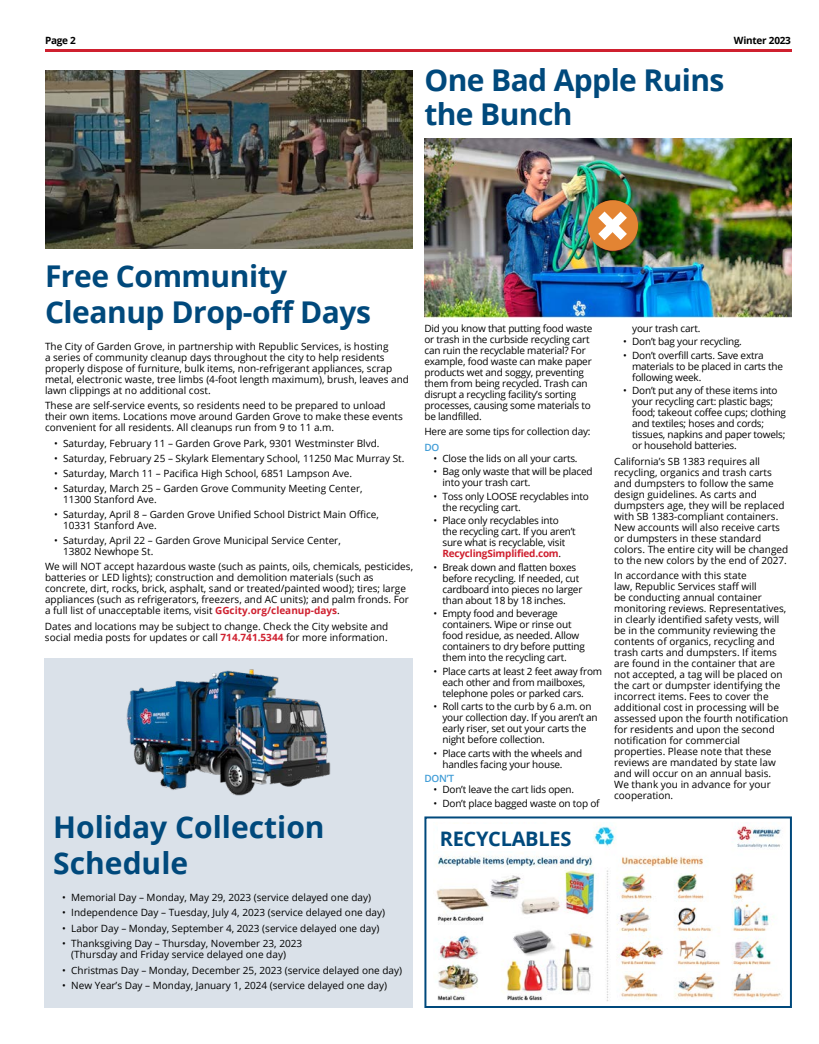
<style>
.page{position:relative;width:819px;height:1044px;background:#fff}
.page>*{position:absolute;margin:0;border:0;box-sizing:border-box;transform-origin:0 0}
.t1{font:700 30px/36px "Open Sans";letter-spacing:-.015em;color:#00497c}
.t2{font:700 20px "Open Sans";letter-spacing:-.015em;color:#00497c}
.t3{font:10px/11px "Open Sans";color:#000}
.t4{font:10px/11px "Open Sans";letter-spacing:-.02em;color:#000}
.t5{font:700 10px "Open Sans";letter-spacing:-.025em;color:#000}
.t6{font:600 10px "Open Sans";color:#419dd7}
.s1{font-weight:700;color:#cf202f}
</style>
<div class="page">
<hr style="left:45px;top:49px;width:747px;height:2px;background:#cf202f">
<img style="left:45px;top:70px;width:368px;height:178px">
<div style="left:44px;top:659px;width:369px;height:349px;background:#dae1e9"></div>
<img style="left:126px;top:669px;width:205px;height:127px">
<img style="left:424px;top:139px;width:368px;height:178px">
<img style="left:436px;top:825px;width:346px;height:176px">
<div style="left:424px;top:816px;width:368px;height:192px;border:2px solid #00497c"></div>
<div style="left:438px;top:825px;width:153px;height:26px;background:#fff"></div>
<svg style="left:588px;top:200px;width:50px;height:51px"></svg>
<svg style="left:589px;top:202px;width:47px;height:48px"></svg>
<p class="t5" style="left:45px;top:33px;width:32px">Page 2</p>
<p class="t5" style="left:734px;top:33px;width:59px">Winter 2023</p>
<h1 class="t1" style="left:424px;top:63px;width:302px;line-height:34px">One Bad Apple Ruins the Bunch</h1>
<h1 class="t1" style="left:45px;top:258px;width:328px">Free Community<br>Cleanup Drop-off Days</h1>
<p class="t3" style="left:45px;top:340px;width:366px">The City of Garden Grove, in partnership with Republic Services, is hosting<br>a series of community cleanup days throughout the city to help residents properly dispose of furniture, bulk items, non-refrigerant appliances, scrap metal, electronic waste, tree limbs (4-foot length maximum), brush, leaves and lawn clippings at no additional cost.</p>
<p class="t3" style="left:45px;top:400px;width:359px">These are self-service events, so residents need to be prepared to unload their own items. Locations move around Garden Grove to make these events convenient for all residents. All cleanups run from 9 to 11 a.m.</p>
<p class="t3" style="left:54px;top:437px;width:327px">• Saturday, February 11 – Garden Grove Park, 9301 Westminster Blvd.</p>
<p class="t3" style="left:54px;top:452px;width:352px">• Saturday, February 25 – Skylark Elementary School, 11250 Mac Murray St.</p>
<p class="t3" style="left:54px;top:467px;width:300px">• Saturday, March 11 – Pacifica High School, 6851 Lampson Ave.</p>
<p class="t3" style="left:63px;top:482px;width:301px;text-indent:-9px">• Saturday, March 25 – Garden Grove Community Meeting Center,<br>11300 Stanford Ave.</p>
<p class="t3" style="left:63px;top:509px;width:317px;text-indent:-9px">• Saturday, April 8 – Garden Grove Unified School District Main Office,<br>10331 Stanford Ave.</p>
<p class="t3" style="left:63px;top:535px;width:279px;text-indent:-9px">• Saturday, April 22 – Garden Grove Municipal Service Center,<br>13802 Newhope St.</p>
<p class="t3" style="left:45px;top:561px;width:370px">We will NOT accept hazardous waste (such as paints, oils, chemicals, pesticides, batteries or LED lights); construction and demolition materials (such as concrete, dirt, rocks, brick, asphalt, sand or treated/painted wood); tires; large appliances (such as refrigerators, freezers, and AC units); and palm fronds. For a full list of unacceptable items, visit <span class="s1">GGcity.org/cleanup-days</span>.</p>
<p class="t3" style="left:45px;top:621px;width:345px">Dates and locations may be subject to change. Check the City website and social media posts for updates or call <span class="s1">714.741.5344</span> for more information.</p>
<h1 class="t1" style="left:53px;top:809px;width:273px">Holiday Collection<br>Schedule</h1>
<p class="t3" style="left:62px;top:891px;width:310px">• Memorial Day – Monday, May 29, 2023 (service delayed one day)</p>
<p class="t3" style="left:62px;top:907px;width:324px">• Independence Day – Tuesday, July 4, 2023 (service delayed one day)</p>
<p class="t3" style="left:62px;top:922px;width:319px">• Labor Day – Monday, September 4, 2023 (service delayed one day)</p>
<p class="t3" style="left:71px;top:938px;width:232px;text-indent:-9px">• Thanksgiving Day – Thursday, November 23, 2023 (Thursday and Friday service delayed one day)</p>
<p class="t3" style="left:62px;top:964px;width:341px">• Christmas Day – Monday, December 25, 2023 (service delayed one day)</p>
<p class="t3" style="left:62px;top:980px;width:326px">• New Year’s Day – Monday, January 1, 2024 (service delayed one day)</p>
<p class="t4" style="left:424px;top:322px;width:170px">Did you know that putting food waste or trash in the curbside recycling cart can ruin the recyclable material? For example, food waste can make paper products wet and soggy, preventing them from being recycled. Trash can disrupt a recycling facility’s sorting processes, causing some materials to be landfilled.</p>
<p class="t4" style="left:424px;top:426px;width:168px">Here are some tips for collection day:</p>
<p class="t6" style="left:424px;top:440px;width:17px">DO</p>
<p class="t4" style="left:433px;top:452px;width:146px">• Close the lids on all your carts.</p>
<p class="t4" style="left:442px;top:466px;width:152px;text-indent:-9px">• Bag only waste that will be placed into your trash cart.</p>
<p class="t4" style="left:442px;top:490px;width:148px;text-indent:-9px">• Toss only LOOSE recyclables into the recycling cart.</p>
<p class="t4" style="left:442px;top:515px;width:135px;text-indent:-9px">• Place only recyclables into the recycling cart. If you aren’t sure what is recyclable, visit<br><span class="s1">RecyclingSimplified.com</span>.</p>
<p class="t4" style="left:442px;top:562px;width:142px;text-indent:-9px">• Break down and flatten boxes before recycling. If needed, cut cardboard into pieces no larger than about 18 by 18 inches.</p>
<p class="t4" style="left:442px;top:608px;width:144px;text-indent:-9px">• Empty food and beverage containers. Wipe or rinse out food residue, as needed. Allow containers to dry before putting them into the recycling cart.</p>
<p class="t4" style="left:442px;top:666px;width:161px;text-indent:-9px">• Place carts at least 2 feet away from each other and from mailboxes, telephone poles or parked cars.</p>
<p class="t4" style="left:442px;top:701px;width:157px;text-indent:-9px">• Roll carts to the curb by 6 a.m. on your collection day. If you aren’t an early riser, set out your carts the night before collection.</p>
<p class="t4" style="left:442px;top:748px;width:141px;text-indent:-9px">• Place carts with the wheels and handles facing your house.</p>
<p class="t6" style="left:424px;top:772px;width:31px">DON’T</p>
<p class="t4" style="left:433px;top:784px;width:142px">• Don’t leave the cart lids open.</p>
<p class="t4" style="left:433px;top:797px;width:168px">• Don’t place bagged waste on top of</p>
<h2 class="t2" style="left:440px;top:824px;width:133px">RECYCLABLES</h2>
<p class="t4" style="left:632px;top:322px;width:70px">your trash cart.</p>
<p class="t4" style="left:623px;top:336px;width:120px">• Don’t bag your recycling.</p>
<p class="t4" style="left:632px;top:349px;width:152px;text-indent:-9px">• Don’t overfill carts. Save extra materials to be placed in carts the following week.</p>
<p class="t4" style="left:632px;top:385px;width:155px;text-indent:-9px">• Don’t put any of these items into your recycling cart: plastic bags; food; takeout coffee cups; clothing and textiles; hoses and cords; tissues, napkins and paper towels; or household batteries.</p>
<p class="t3" style="left:614px;top:456px;width:176px">California’s SB 1383 requires all recycling, organics and trash carts and dumpsters to follow the same design guidelines. As carts and dumpsters age, they will be replaced with SB 1383-compliant containers.<br>New accounts will also receive carts or dumpsters in these standard colors. The entire city will be changed to the new colors by the end of 2027.</p>
<p class="t3" style="left:614px;top:570px;width:176px">In accordance with this state<br>law, Republic Services staff will<br>be conducting annual container monitoring reviews. Representatives, in clearly identified safety vests, will be in the community reviewing the contents of organics, recycling and trash carts and dumpsters. If items are found in the container that are not accepted, a tag will be placed on the cart or dumpster identifying the incorrect items. Fees to cover the additional cost in processing will be assessed upon the fourth notification for residents and upon the second notification for commercial properties. Please note that these reviews are mandated by state law and will occur on an annual basis.<br>We thank you in advance for your cooperation.</p>
</div>
